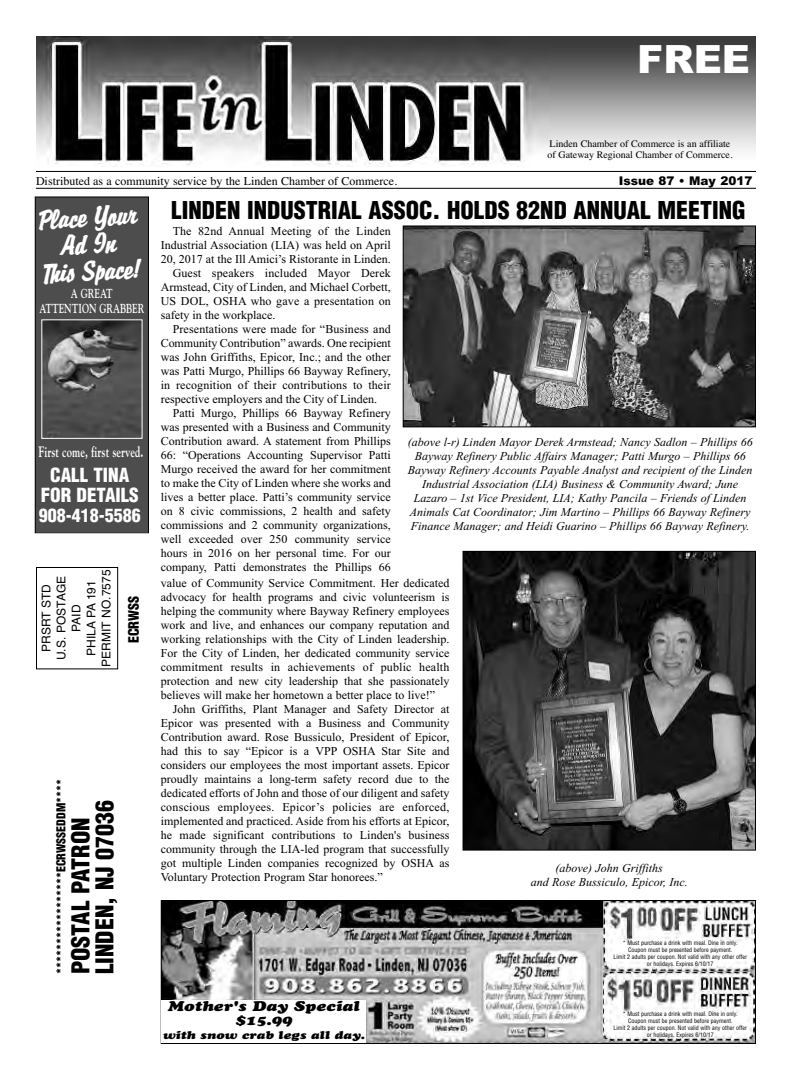
<style>
.page{position:relative;width:792px;height:1080px;background:#fff}
.page>*{position:absolute;margin:0;border:0;box-sizing:border-box;transform-origin:0 0}
.t1{font:900 39px "Arial";color:#fff}
.t2{font:italic 700 25px/27px "Brisk Extended";color:#fff;text-align:center}
.t3{font:900 condensed 24px/24px "Helvetica";color:#000}
.t4{font:900 condensed 19px/20px "Helvetica";color:#fff;text-align:center}
.t5{font:900 condensed 18px "Helvetica";color:#fff}
.t6{font:700 15px "Goudy";color:#fff;scale:.7 1}
.t7{font:italic 14px/14px "Cooper Black Std";color:#000;text-align:center;scale:1.25 1}
.t8{font:900 condensed 14px "Helvetica";color:#000}
.t9{font:700 13px/15px "Goudy";color:#fff;text-align:center;scale:.7 1}
.t10{font:12px/14px "Times New Roman";color:#000;text-align:justify}
.t11{font:italic 12px/14px "Times New Roman";color:#000;text-align:center}
.t12{font:12px "Times";color:#000}
.t13{font:12px/15px "Helvetica";color:#000;text-align:center}
.t14{font:900 condensed 12px "Helvetica";color:#000}
.t15{font:900 12px "Arial";color:#000}
.t16{font:italic 11.1px "Cooper Black Std";color:#000;scale:1.25 1}
.t17{font:10px/11px "Times";color:#000}
.t18{font:condensed 6px/7px "Helvetica";color:#000;text-align:center}
</style>
<div class="page">
<img style="left:37px;top:37px;width:718px;height:129px">
<hr style="left:36px;top:171px;width:720px;height:1px;background:#000">
<hr style="left:36px;top:188px;width:720px;height:1px;background:#000">
<div style="left:36px;top:567px;width:82px;height:102px;border:1px solid #000"></div>
<div style="left:36px;top:197px;width:112px;height:335px;background:#4d4d4d"></div>
<div style="left:35px;top:196px;width:114px;height:337px;border:1px solid #000"></div>
<img style="left:43px;top:321px;width:98px;height:114px">
<div style="left:41px;top:319px;width:102px;height:120px;border:1px solid #fff"></div>
<img style="left:163px;top:902px;width:591px;height:140px">
<div style="left:161px;top:900px;width:595px;height:144px;border:1px solid #000"></div>
<img style="left:603px;top:901px;width:152px;height:140px">
<div style="left:162px;top:1001px;width:204px;height:42px;background:#fff"></div>
<img style="left:465px;top:553px;width:289px;height:296px">
<div style="left:463px;top:551px;width:293px;height:300px;border:1px solid #000"></div>
<img style="left:405px;top:227px;width:349px;height:198px">
<div style="left:403px;top:225px;width:353px;height:202px;border:1px solid #000"></div>
<h1 class="t1" style="left:637px;top:37px;width:114px">FREE</h1>
<p class="t17" style="left:547px;top:138px;width:187px">Linden Chamber of Commerce is an affiliate of Gateway Regional Chamber of Commerce.</p>
<p class="t12" style="left:36px;top:173px;width:363px">Distributed as a community service by the Linden Chamber of Commerce.</p>
<p class="t15" style="left:619px;top:173px;width:135px">Issue 87 • May 2017</p>
<h2 class="t2" style="left:39px;top:207px;width:101px;rotate:-3deg">Place Your<br>Ad In<br>This Space!</h2>
<p class="t9" style="left:39px;top:286px;width:152px">A GREAT<br>ATTENTION GRABBER</p>
<p class="t6" style="left:39px;top:443px;width:151px">First come, first served.</p>
<h3 class="t4" style="left:41px;top:465px;width:100px">CALL TINA<br>FOR DETAILS</h3>
<h3 class="t5" style="left:39px;top:505px;width:103px">908-418-5586</h3>
<p class="t13" style="left:39px;top:667px;width:98px;rotate:-90deg">PRSRT STD<br>U.S. POSTAGE<br>PAID<br>PHILA PA 191<br>PERMIT NO.7575</p>
<p class="t8" style="left:126px;top:643px;width:49px;rotate:-90deg">ECRWSS</p>
<p class="t14" style="left:54px;top:974px;width:197px;rotate:-90deg">*****************ECRWSSEDDM****</p>
<h3 class="t3" style="left:69px;top:974px;width:176px;rotate:-90deg">POSTAL PATRON<br>LINDEN, NJ 07036</h3>
<h3 class="t3" style="left:171px;top:198px;width:576px">LINDEN INDUSTRIAL ASSOC. HOLDS 82ND ANNUAL MEETING</h3>
<p class="t10" style="left:173px;top:224px;width:220px">The 82nd Annual Meeting of the Linden</p>
<p class="t10" style="left:161px;top:238px;width:232px">Industrial Association (LIA) was held on April</p>
<p class="t10" style="left:161px;top:252px;width:231px">20, 2017 at the Ill Amici’s Ristorante in Linden.</p>
<p class="t10" style="left:173px;top:266px;width:220px">Guest speakers included Mayor Derek</p>
<p class="t10" style="left:161px;top:280px;width:232px">Armstead, City of Linden, and Michael Corbett,</p>
<p class="t10" style="left:161px;top:294px;width:232px">US DOL, OSHA who gave a presentation on</p>
<p class="t10" style="left:161px;top:308px;width:116px">safety in the workplace.</p>
<p class="t10" style="left:173px;top:322px;width:220px">Presentations were made for “Business and</p>
<p class="t10" style="left:161px;top:336px;width:232px">Community Contribution” awards. One recipient</p>
<p class="t10" style="left:161px;top:350px;width:232px">was John Griffiths, Epicor, Inc.; and the other</p>
<p class="t10" style="left:161px;top:364px;width:232px">was Patti Murgo, Phillips 66 Bayway Refinery,</p>
<p class="t10" style="left:161px;top:378px;width:232px">in recognition of their contributions to their</p>
<p class="t10" style="left:161px;top:392px;width:218px">respective employers and the City of Linden.</p>
<p class="t10" style="left:173px;top:406px;width:220px">Patti Murgo, Phillips 66 Bayway Refinery</p>
<p class="t10" style="left:161px;top:420px;width:232px">was presented with a Business and Community</p>
<p class="t10" style="left:161px;top:434px;width:232px">Contribution award. A statement from Phillips</p>
<p class="t10" style="left:161px;top:448px;width:232px">66: “Operations Accounting Supervisor Patti</p>
<p class="t10" style="left:161px;top:462px;width:232px">Murgo received the award for her commitment</p>
<p class="t10" style="left:161px;top:476px;width:232px">to make the City of Linden where she works and</p>
<p class="t10" style="left:161px;top:490px;width:232px">lives a better place. Patti’s community service</p>
<p class="t10" style="left:161px;top:504px;width:232px">on 8 civic commissions, 2 health and safety</p>
<p class="t10" style="left:161px;top:518px;width:232px">commissions and 2 community organizations,</p>
<p class="t10" style="left:161px;top:532px;width:232px">well exceeded over 250 community service</p>
<p class="t10" style="left:161px;top:546px;width:232px">hours in 2016 on her personal time. For our</p>
<p class="t10" style="left:161px;top:560px;width:232px">company, Patti demonstrates the Phillips 66</p>
<p class="t10" style="left:161px;top:576px;width:290px">value of Community Service Commitment. Her dedicated advocacy for health programs and civic volunteerism is helping the community where Bayway Refinery employees work and live, and enhances our company reputation and working relationships with the City of Linden leadership.<br>For the City of Linden, her dedicated community service commitment results in achievements of public health protection and new city leadership that she passionately believes will make her hometown a better place to live!”</p>
<p class="t10" style="left:161px;top:702px;width:290px;text-indent:12px">John Griffiths, Plant Manager and Safety Director at Epicor was presented with a Business and Community Contribution award. Rose Bussiculo, President of Epicor, had this to say “Epicor is a VPP OSHA Star Site and considers our employees the most important assets. Epicor proudly maintains a long-term safety record due to the dedicated efforts of John and those of our diligent and safety conscious employees. Epicor’s policies are enforced, implemented and practiced. Aside from his efforts at Epicor, he made significant contributions to Linden's business community through the LIA-led program that successfully got multiple Linden companies recognized by OSHA as Voluntary Protection Program Star honorees.”</p>
<p class="t11" style="left:408px;top:435px;width:346px">(above l-r) Linden Mayor Derek Armstead; Nancy Sadlon – Phillips 66<br>Bayway Refinery Public Affairs Manager; Patti Murgo – Phillips 66<br>Bayway Refinery Accounts Payable Analyst and recipient of the Linden Industrial Association (LIA) Business &amp; Community Award; June Lazaro – 1st Vice President, LIA; Kathy Pancila – Friends of Linden Animals Cat Coordinator; Jim Martino – Phillips 66 Bayway Refinery Finance Manager; and Heidi Guarino – Phillips 66 Bayway Refinery.</p>
<p class="t11" style="left:531px;top:861px;width:158px">(above) John Griffiths<br>and Rose Bussiculo, Epicor, Inc.</p>
<p class="t7" style="left:168px;top:1001px;width:155px">Mother's Day Special $15.99</p>
<p class="t16" style="left:163px;top:1031px;width:163px">with snow crab legs all day.</p>
<p class="t18" style="left:613px;top:940px;width:135px">* Must purchase a drink with meal. Dine in only.<br>Coupon must be presented before payment.<br>Limit 2 adults per coupon. Not valid with any other offer or holidays. Expires 6/10/17</p>
<p class="t18" style="left:613px;top:1010px;width:135px">* Must purchase a drink with meal. Dine in only.<br>Coupon must be presented before payment.<br>Limit 2 adults per coupon. Not valid with any other offer or holidays. Expires 6/10/17</p>
</div>
